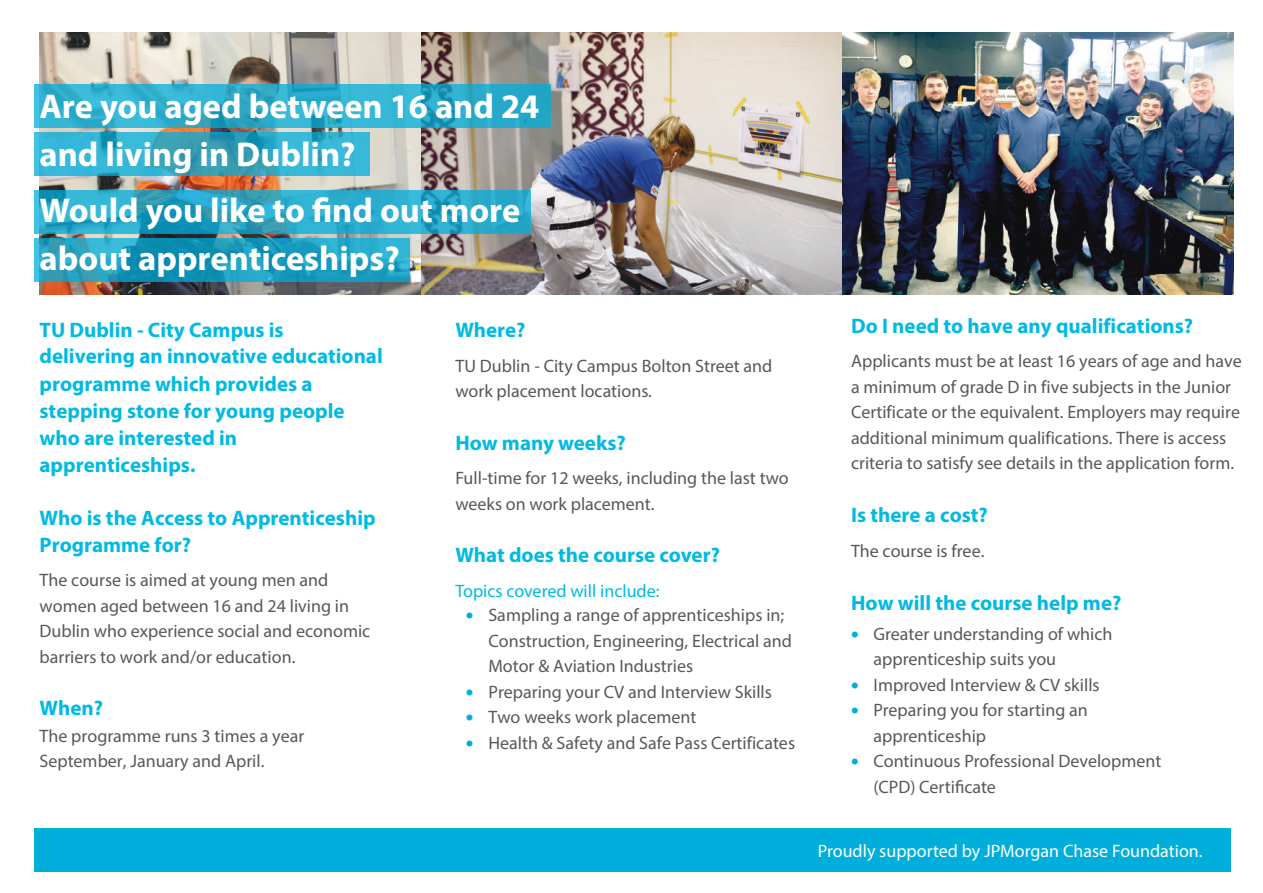
<style>
.page{position:relative;width:1263px;height:893px;background:#fff}
.page>*{position:absolute;margin:0;border:0;box-sizing:border-box;transform-origin:0 0}
.t1{font:700 34.5px/48px "Myriad Pro";color:#fff}
.t2{font:700 21px/27px "Myriad Pro";color:#00bae2}
.t3{font:18px/25.5px "Myriad Pro";color:#57585a}
.t4{font:18px "Myriad Pro";color:#fff}
.t5{font:18px "Myriad Pro";color:#00bae2}
.s1{font-weight:900;font-size:21px;color:#00aedc}
</style>
<div class="page">
<img style="left:40px;top:33px;width:1193px;height:261px">
<svg style="left:34px;top:84px;width:517px;height:44px;background:#2eaecd"></svg>
<svg style="left:34px;top:132px;width:336px;height:43px;background:#34acc9"></svg>
<svg style="left:34px;top:190px;width:496px;height:44px;background:#29a7c8"></svg>
<svg style="left:34px;top:238px;width:375px;height:44px;background:#1d9dbe"></svg>
<div style="left:34px;top:828px;width:1196px;height:44px;background:#00aedc"></div>
<h1 class="t1" style="left:40px;top:82px;width:501px">Are you aged between 16 and 24 and living in Dublin?</h1>
<h1 class="t1" style="left:40px;top:185px;width:482px">Would you like to find out more about apprenticeships?</h1>
<p class="t2" style="left:40px;top:316px;width:345px;line-height:26px">TU Dublin - City Campus is delivering an innovative educational</p>
<p class="t2" style="left:40px;top:370px;width:307px">programme which provides a stepping stone for young people who are interested in apprenticeships.</p>
<p class="t2" style="left:40px;top:503px;width:338px">Who is the Access to Apprenticeship<br>Programme for?</p>
<p class="t3" style="left:40px;top:567px;width:332px">The course is aimed at young men and women aged between 16 and 24 living in Dublin who experience social and economic barriers to work and/or education.</p>
<p class="t2" style="left:40px;top:694px;width:65px">When?</p>
<p class="t3" style="left:40px;top:723px;width:266px">The programme runs 3 times a year<br>September, January and April.</p>
<p class="t2" style="left:455px;top:316px;width:72px">Where?</p>
<p class="t3" style="left:455px;top:353px;width:318px">TU Dublin - City Campus Bolton Street and work placement locations.</p>
<p class="t2" style="left:455px;top:428px;width:172px">How many weeks?</p>
<p class="t3" style="left:455px;top:465px;width:335px">Full-time for 12 weeks, including the last two weeks on work placement.</p>
<p class="t2" style="left:455px;top:541px;width:266px">What does the course cover?</p>
<p class="t5" style="left:455px;top:579px;width:206px">Topics covered will include:</p>
<p class="t3" style="left:488px;top:602px;width:305px;text-indent:-22px"><span class="s1">•</span> Sampling a range of apprenticeships in;<br>Construction, Engineering, Electrical and<br>Motor &amp; Aviation Industries</p>
<p class="t3" style="left:466px;top:679px;width:308px"><span class="s1">•</span> Preparing your CV and Interview Skills</p>
<p class="t3" style="left:466px;top:704px;width:232px"><span class="s1">•</span> Two weeks work placement</p>
<p class="t3" style="left:466px;top:730px;width:331px"><span class="s1">•</span> Health &amp; Safety and Safe Pass Certificates</p>
<p class="t2" style="left:851px;top:312px;width:344px">Do I need to have any qualifications?</p>
<p class="t3" style="left:851px;top:348px;width:392px">Applicants must be at least 16 years of age and have a minimum of grade D in five subjects in the Junior Certificate or the equivalent. Employers may require additional minimum qualifications. There is access criteria to satisfy see details in the application form.</p>
<p class="t2" style="left:851px;top:501px;width:138px">Is there a cost?</p>
<p class="t3" style="left:851px;top:538px;width:135px">The course is free.</p>
<p class="t2" style="left:851px;top:588px;width:272px">How will the course help me?</p>
<p class="t3" style="left:873px;top:621px;width:240px;text-indent:-22px"><span class="s1">•</span> Greater understanding of which apprenticeship suits you</p>
<p class="t3" style="left:851px;top:672px;width:250px"><span class="s1">•</span> Improved Interview &amp; CV skills</p>
<p class="t3" style="left:873px;top:697px;width:216px;text-indent:-22px"><span class="s1">•</span> Preparing you for starting an apprenticeship</p>
<p class="t3" style="left:873px;top:748px;width:289px;text-indent:-22px"><span class="s1">•</span> Continuous Professional Development (CPD) Certificate</p>
<p class="t4" style="left:818px;top:840px;width:386px">Proudly supported by JPMorgan Chase Foundation.</p>
</div>
